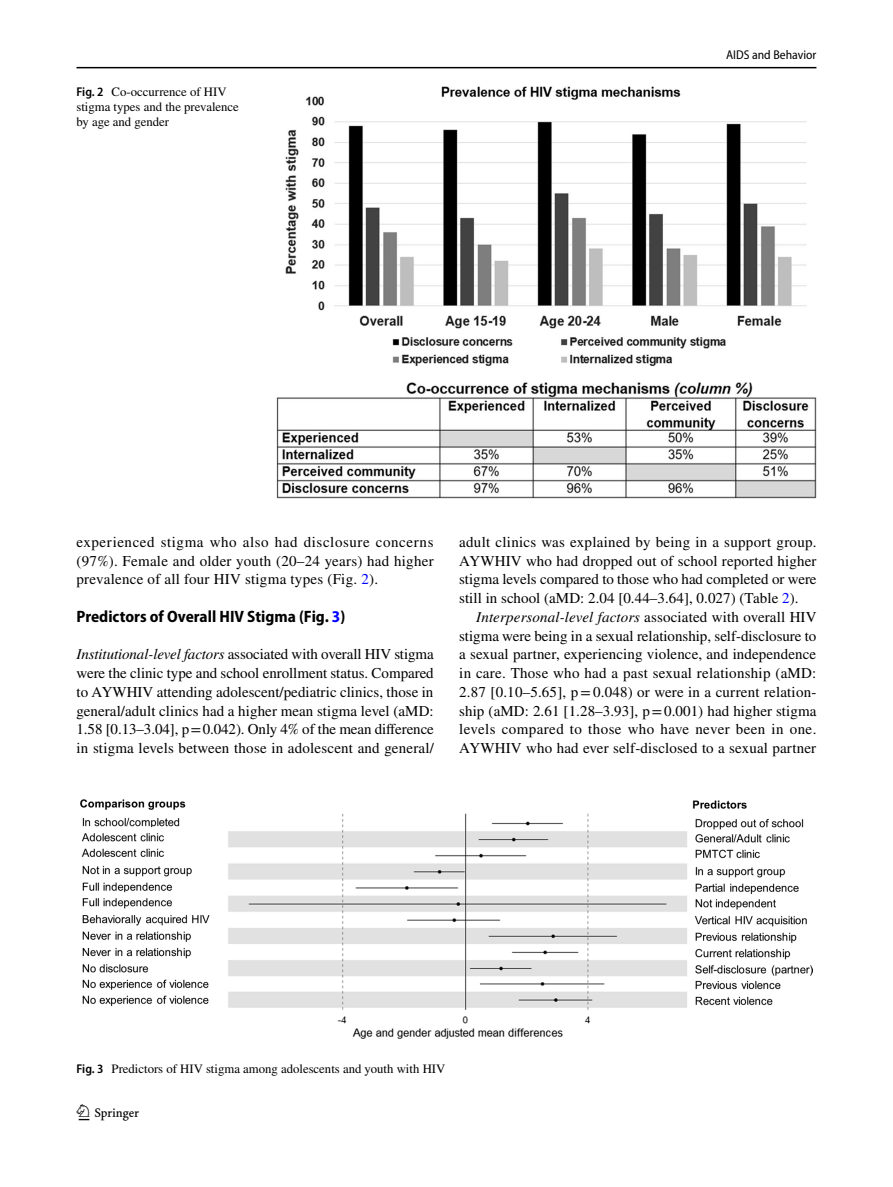
<style>
.page{position:relative;width:893px;height:1187px;background:#fff}
.page>*{position:absolute;margin:0;border:0;box-sizing:border-box;transform-origin:0 0}
.t1{font:22.5px "Springnew Regular 2";color:#000}
.t2{font:700 semi-condensed 16.5px "Myriad Pro";color:#000}
.t3{font:15px/18.8px "STIX";letter-spacing:.01em;color:#000;text-align:justify}
.t4{font:12.75px/15px "STIX";color:#000}
.t5{font:semi-condensed 12.75px "Myriad Pro";color:#000}
.s1{font-family:"Myriad Pro";font-weight:600;font-stretch:semi-condensed}
.s2{color:#00f}
.s3{font-style:italic}
</style>
<div class="page">
<hr style="left:77px;top:67px;width:739px;height:1px;background:#000">
<img style="left:276px;top:87px;width:540px;height:411px">
<img style="left:81px;top:799px;width:731px;height:239px">
<p class="t4" style="left:77px;top:85px;width:164px"><span class="s1">Fig. 2</span> Co-occurrence of HIV stigma types and the prevalence by age and gender</p>
<p class="t5" style="left:726px;top:48px;width:92px">AIDS and Behavior</p>
<p class="t3" style="left:77px;top:533px;width:359px">experienced stigma who also had disclosure concerns (97%). Female and older youth (20–24 years) had higher prevalence of all four HIV stigma types (Fig. <span class="s2">2</span>).</p>
<p class="t2" style="left:77px;top:607px;width:270px">Predictors of Overall HIV Stigma (Fig. <span class="s2">3</span>)</p>
<p class="t3" style="left:77px;top:646px;width:359px"><span class="s3">Institutional-level factors</span> associated with overall HIV stigma were the clinic type and school enrollment status. Compared to AYWHIV attending adolescent/pediatric clinics, those in general/adult clinics had a higher mean stigma level (aMD:<br>1.58 [0.13–3.04], p=0.042). Only 4% of the mean difference in stigma levels between those in adolescent and general/</p>
<p class="t3" style="left:459px;top:533px;width:359px">adult clinics was explained by being in a support group.<br>AYWHIV who had dropped out of school reported higher stigma levels compared to those who had completed or were still in school (aMD: 2.04 [0.44–3.64], 0.027) (Table <span class="s2">2</span>).</p>
<p class="t3" style="left:459px;top:608px;width:359px;text-indent:17px"><span class="s3">Interpersonal-level factors</span> associated with overall HIV stigma were being in a sexual relationship, self-disclosure to a sexual partner, experiencing violence, and independence in care. Those who had a past sexual relationship (aMD:<br>2.87 [0.10–5.65], p=0.048) or were in a current relation&shy;ship (aMD: 2.61 [1.28–3.93], p=0.001) had higher stigma levels compared to those who have never been in one.<br>AYWHIV who had ever self-disclosed to a sexual partner</p>
<p class="t4" style="left:77px;top:1062px;width:370px"><span class="s1">Fig. 3</span> Predictors of HIV stigma among adolescents and youth with HIV</p>
<h1 class="t1" style="left:79px;top:1104px;width:62px">1 3</h1>
</div>
